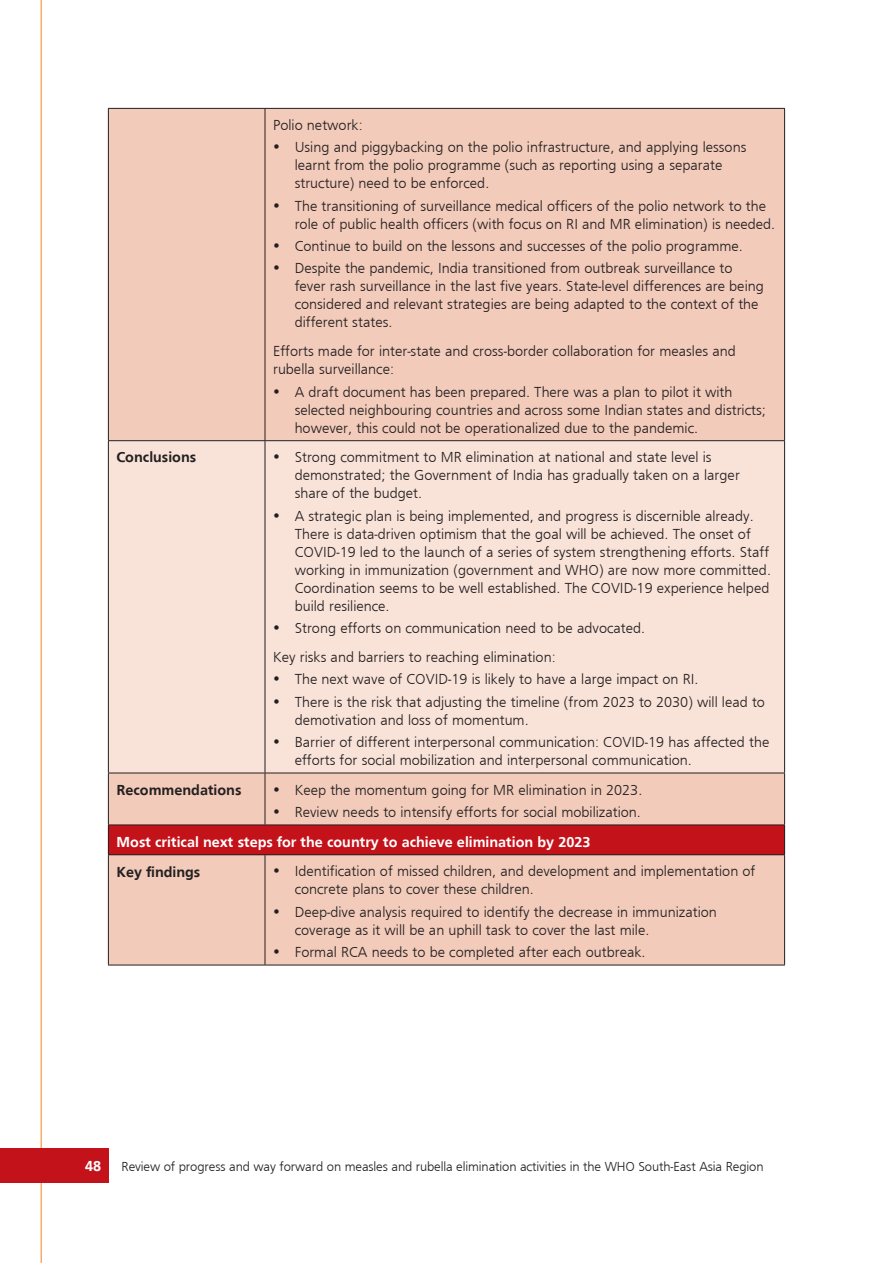
<style>
.page{position:relative;width:893px;height:1263px;background:#fff}
.page>*{position:absolute;margin:0;border:0;box-sizing:border-box;transform-origin:0 0}
.t1{font:300 15px/18px "Frugal Sans";color:#231f20}
.t2{font:700 15px "Frugal Sans";color:#fff}
.t3{font:700 15px "Frugal Sans";color:#231f20}
.t4{font:300 13.5px "Frugal Sans";letter-spacing:-.01em;color:#231f20}
</style>
<div class="page">
<hr style="left:41px;top:0;width:1px;height:1263px;background:#f58220">
<div style="left:0;top:1148px;width:108px;height:34px;background:#c4121a"></div>
<div style="left:109px;top:109px;width:675px;height:856px;background:#f2cbba"></div>
<div style="left:109px;top:441px;width:675px;height:332px;background:#f9e3d9"></div>
<div style="left:108px;top:825px;width:677px;height:30px;background:#c4121a"></div>
<hr style="left:108px;top:109px;width:1px;height:331px;background:#231f20">
<hr style="left:108px;top:441px;width:1px;height:332px;background:#231f20">
<hr style="left:108px;top:773px;width:1px;height:51px;background:#231f20">
<hr style="left:108px;top:855px;width:1px;height:110px;background:#231f20">
<hr style="left:108px;top:108px;width:157px;height:1px;background:#231f20">
<hr style="left:265px;top:108px;width:520px;height:1px;background:#231f20">
<hr style="left:108px;top:440px;width:157px;height:1px;background:#231f20">
<hr style="left:265px;top:440px;width:520px;height:1px;background:#231f20">
<hr style="left:108px;top:773px;width:157px;height:1px;background:#231f20">
<hr style="left:265px;top:773px;width:520px;height:1px;background:#231f20">
<hr style="left:108px;top:965px;width:157px;height:1px;background:#231f20">
<hr style="left:265px;top:965px;width:520px;height:1px;background:#231f20">
<hr style="left:265px;top:109px;width:1px;height:331px;background:#231f20">
<hr style="left:265px;top:441px;width:1px;height:332px;background:#231f20">
<hr style="left:265px;top:773px;width:1px;height:51px;background:#231f20">
<hr style="left:265px;top:855px;width:1px;height:110px;background:#231f20">
<hr style="left:784px;top:109px;width:1px;height:331px;background:#231f20">
<hr style="left:784px;top:441px;width:1px;height:332px;background:#231f20">
<hr style="left:784px;top:773px;width:1px;height:51px;background:#231f20">
<hr style="left:784px;top:855px;width:1px;height:110px;background:#231f20">
<hr style="left:108px;top:824px;width:157px;height:1px;background:#231f20">
<svg style="left:108px;top:825px;width:1px;height:29px"></svg>
<hr style="left:265px;top:824px;width:520px;height:1px;background:#231f20">
<svg style="left:784px;top:825px;width:1px;height:29px"></svg>
<hr style="left:108px;top:854px;width:157px;height:1px;background:#231f20">
<hr style="left:265px;top:854px;width:520px;height:1px;background:#231f20">
<svg style="left:274px;top:144px;width:5px;height:5px"></svg>
<svg style="left:274px;top:203px;width:5px;height:4px"></svg>
<svg style="left:274px;top:243px;width:5px;height:5px"></svg>
<svg style="left:274px;top:265px;width:5px;height:5px"></svg>
<svg style="left:274px;top:389px;width:5px;height:4px"></svg>
<svg style="left:274px;top:454px;width:5px;height:5px"></svg>
<svg style="left:274px;top:513px;width:5px;height:4px"></svg>
<svg style="left:274px;top:625px;width:5px;height:5px"></svg>
<svg style="left:274px;top:676px;width:5px;height:5px"></svg>
<svg style="left:274px;top:699px;width:5px;height:4px"></svg>
<svg style="left:274px;top:739px;width:5px;height:5px"></svg>
<svg style="left:274px;top:787px;width:5px;height:4px"></svg>
<svg style="left:274px;top:809px;width:5px;height:4px"></svg>
<svg style="left:274px;top:868px;width:5px;height:5px"></svg>
<svg style="left:274px;top:909px;width:5px;height:4px"></svg>
<svg style="left:274px;top:949px;width:5px;height:5px"></svg>
<p class="t1" style="left:295px;top:114px;width:453px;line-height:22.4px;text-indent:-22px">Polio network:<br>Using and piggybacking on the polio infrastructure, and applying lessons</p>
<p class="t1" style="left:295px;top:156px;width:429px">learnt from the polio programme (such as reporting using a separate structure) need to be enforced.</p>
<p class="t1" style="left:295px;top:196px;width:482px">The transitioning of surveillance medical officers of the polio network to the role of public health officers (with focus on RI and MR elimination) is needed.</p>
<p class="t1" style="left:295px;top:235px;width:450px;line-height:22.4px">Continue to build on the lessons and successes of the polio programme.<br>Despite the pandemic, India transitioned from outbreak surveillance to</p>
<p class="t1" style="left:295px;top:277px;width:471px">fever rash surveillance in the last five years. State-level differences are being considered and relevant strategies are being adapted to the context of the different states.</p>
<p class="t1" style="left:273px;top:342px;width:464px">Efforts made for inter-state and cross-border collaboration for measles and rubella surveillance:</p>
<p class="t1" style="left:295px;top:382px;width:473px">A draft document has been prepared. There was a plan to pilot it with selected neighbouring countries and across some Indian states and districts; however, this could not be operationalized due to the pandemic.</p>
<p class="t3" style="left:116px;top:449px;width:81px">Conclusions</p>
<p class="t1" style="left:295px;top:448px;width:447px">Strong commitment to MR elimination at national and state level is demonstrated; the Government of India has gradually taken on a larger share of the budget.</p>
<p class="t1" style="left:295px;top:506px;width:478px">A strategic plan is being implemented, and progress is discernible already.<br>There is data-driven optimism that the goal will be achieved. The onset of COVID-19 led to the launch of a series of system strengthening efforts. Staff working in immunization (government and WHO) are now more committed.<br>Coordination seems to be well established. The COVID-19 experience helped build resilience.</p>
<p class="t1" style="left:273px;top:613px;width:374px;line-height:29.1px;text-indent:22px">Strong efforts on communication need to be advocated.<br>Key risks and barriers to reaching elimination:</p>
<p class="t1" style="left:295px;top:668px;width:472px;line-height:22.4px">The next wave of COVID-19 is likely to have a large impact on RI.<br>There is the risk that adjusting the timeline (from 2023 to 2030) will lead to</p>
<p class="t1" style="left:295px;top:708px;width:476px;line-height:22.4px">demotivation and loss of momentum.<br>Barrier of different interpersonal communication: COVID-19 has affected the</p>
<p class="t1" style="left:295px;top:751px;width:399px">efforts for social mobilization and interpersonal communication.</p>
<p class="t3" style="left:116px;top:781px;width:127px">Recommendations</p>
<p class="t1" style="left:295px;top:778px;width:349px;line-height:22.4px">Keep the momentum going for MR elimination in 2023.<br>Review needs to intensify efforts for social mobilization.</p>
<p class="t2" style="left:116px;top:833px;width:476px">Most critical next steps for the country to achieve elimination by 2023</p>
<p class="t3" style="left:116px;top:863px;width:85px">Key findings</p>
<p class="t1" style="left:295px;top:862px;width:462px">Identification of missed children, and development and implementation of concrete plans to cover these children.</p>
<p class="t1" style="left:295px;top:902px;width:424px">Deep-dive analysis required to identify the decrease in immunization coverage as it will be an uphill task to cover the last mile.</p>
<p class="t1" style="left:295px;top:943px;width:352px">Formal RCA needs to be completed after each outbreak.</p>
<p class="t2" style="left:85px;top:1157px;width:18px">48</p>
<p class="t4" style="left:122px;top:1158px;width:644px">Review of progress and way forward on measles and rubella elimination activities in the WHO South-East Asia Region</p>
</div>
